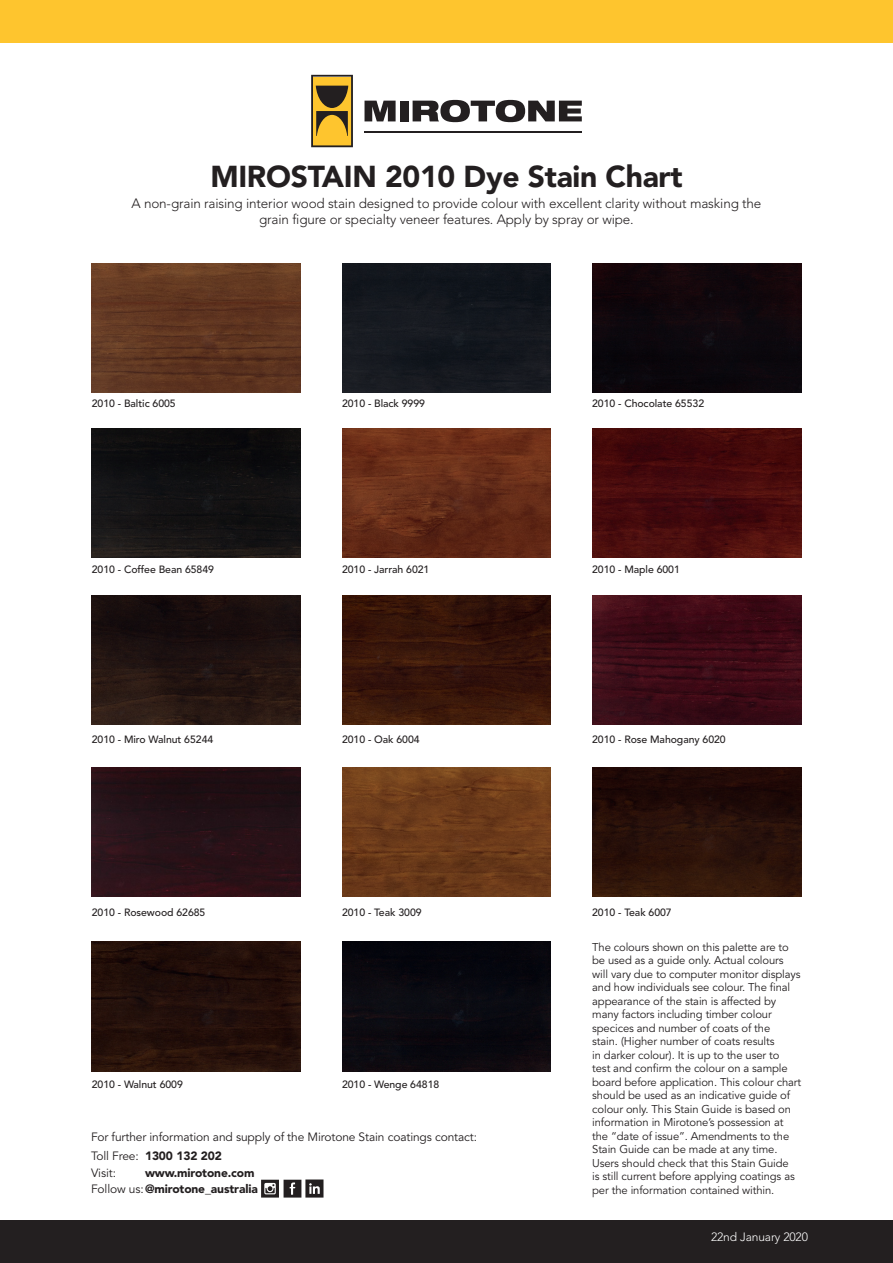
<style>
.page{position:relative;width:893px;height:1263px;background:#fff}
.page>*{position:absolute;margin:0;border:0;box-sizing:border-box;transform-origin:0 0}
.t1{font:900 30px "Avenir";letter-spacing:-.01em;color:#231f20}
.t2{font:300 13.5px/16.2px "Avenir";letter-spacing:-.01em;color:#231f20;text-align:center}
.t3{font:12px/18.6px "Avenir";letter-spacing:-.01em;color:#231f20}
.t4{font:900 12px/16.5px "Avenir";letter-spacing:-.01em;color:#231f20;text-align:right}
.t5{font:300 12px "Avenir";letter-spacing:-.01em;color:#fff}
.t6{font:11.25px/13.5px "Avenir";letter-spacing:-.01em;color:#231f20}
.t7{font:500 10.5px "Avenir";letter-spacing:-.005em;color:#231f20}
.s1{font-weight:900}
.s2{font-weight:400}
</style>
<div class="page">
<div style="left:0;top:1220px;width:893px;height:43px;background:#231f20"></div>
<div style="left:0;top:0;width:893px;height:43px;background:#fec52e"></div>
<svg style="left:365px;top:101px;width:31px;height:20px"></svg>
<div style="left:400px;top:101px;width:8px;height:20px;background:#231f20"></div>
<svg style="left:413px;top:100px;width:169px;height:22px"></svg>
<hr style="left:365px;top:131px;width:217px;height:1px;background:#231f20">
<svg style="left:311px;top:75px;width:42px;height:72px;background:#a3812a"></svg>
<img style="left:92px;top:264px;width:209px;height:129px">
<img style="left:92px;top:428px;width:209px;height:129px">
<img style="left:92px;top:596px;width:209px;height:129px">
<img style="left:92px;top:767px;width:209px;height:129px">
<img style="left:92px;top:942px;width:209px;height:129px">
<div style="left:342px;top:264px;width:209px;height:129px;background:#14181e"></div>
<img style="left:342px;top:428px;width:209px;height:129px">
<img style="left:342px;top:596px;width:209px;height:129px">
<img style="left:342px;top:767px;width:209px;height:129px">
<div style="left:342px;top:942px;width:209px;height:129px;background:#0a090f"></div>
<img style="left:592px;top:264px;width:209px;height:129px">
<img style="left:592px;top:428px;width:209px;height:129px">
<img style="left:592px;top:596px;width:209px;height:129px">
<img style="left:592px;top:767px;width:209px;height:129px">
<svg style="left:261px;top:1179px;width:62px;height:18px"></svg>
<h1 class="t1" style="left:210px;top:159px;width:474px">MIROSTAIN 2010 Dye Stain Chart</h1>
<p class="t2" style="left:132px;top:195px;width:631px">A non-grain raising interior wood stain designed to provide colour with excellent clarity without masking the grain figure or specialty veneer features. Apply by spray or wipe.</p>
<p class="t7" style="left:92px;top:397px;width:85px">2010 - Baltic 6005</p>
<p class="t7" style="left:342px;top:397px;width:85px">2010 - Black 9999</p>
<p class="t7" style="left:92px;top:563px;width:124px">2010 - Coffee Bean 65849</p>
<p class="t7" style="left:342px;top:563px;width:89px">2010 - Jarrah 6021</p>
<p class="t7" style="left:92px;top:733px;width:123px">2010 - Miro Walnut 65244</p>
<p class="t7" style="left:342px;top:733px;width:79px">2010 - Oak 6004</p>
<p class="t7" style="left:92px;top:906px;width:115px">2010 - Rosewood 62685</p>
<p class="t7" style="left:342px;top:906px;width:81px">2010 - Teak 3009</p>
<p class="t7" style="left:92px;top:1079px;width:93px">2010 - Walnut 6009</p>
<p class="t7" style="left:342px;top:1079px;width:99px">2010 - Wenge 64818</p>
<p class="t3" style="left:91px;top:1128px;width:388px">For further information and supply of the Mirotone Stain coatings contact:<br>Toll Free: <span class="s1">1300 132 202</span></p>
<p class="t3" style="left:91px;top:1163px;width:26px">Visit:</p>
<p class="t4" style="left:91px;top:1164px;width:168px">www.mirotone.com<br><span class="s2">Follow us:</span>@mirotone_australia</p>
<p class="t7" style="left:592px;top:397px;width:113px">2010 - Chocolate 65532</p>
<p class="t7" style="left:592px;top:563px;width:89px">2010 - Maple 6001</p>
<p class="t7" style="left:592px;top:733px;width:135px">2010 - Rose Mahogany 6020</p>
<p class="t7" style="left:592px;top:906px;width:81px">2010 - Teak 6007</p>
<p class="t6" style="left:592px;top:940px;width:211px">The colours shown on this palette are to be used as a guide only. Actual colours will vary due to computer monitor displays and how individuals see colour. The final appearance of the stain is affected by many factors including timber colour specices and number of coats of the<br>stain. (Higher number of coats results<br>in darker colour). It is up to the user to<br>test and confirm the colour on a sample board before application. This colour chart should be used as an indicative guide of colour only. This Stain Guide is based on information in Mirotone’s possession at the “date of issue”. Amendments to the Stain Guide can be made at any time.<br>Users should check that this Stain Guide<br>is still current before applying coatings as per the information contained within.</p>
<p class="t5" style="left:711px;top:1230px;width:98px">22nd January 2020</p>
</div>
